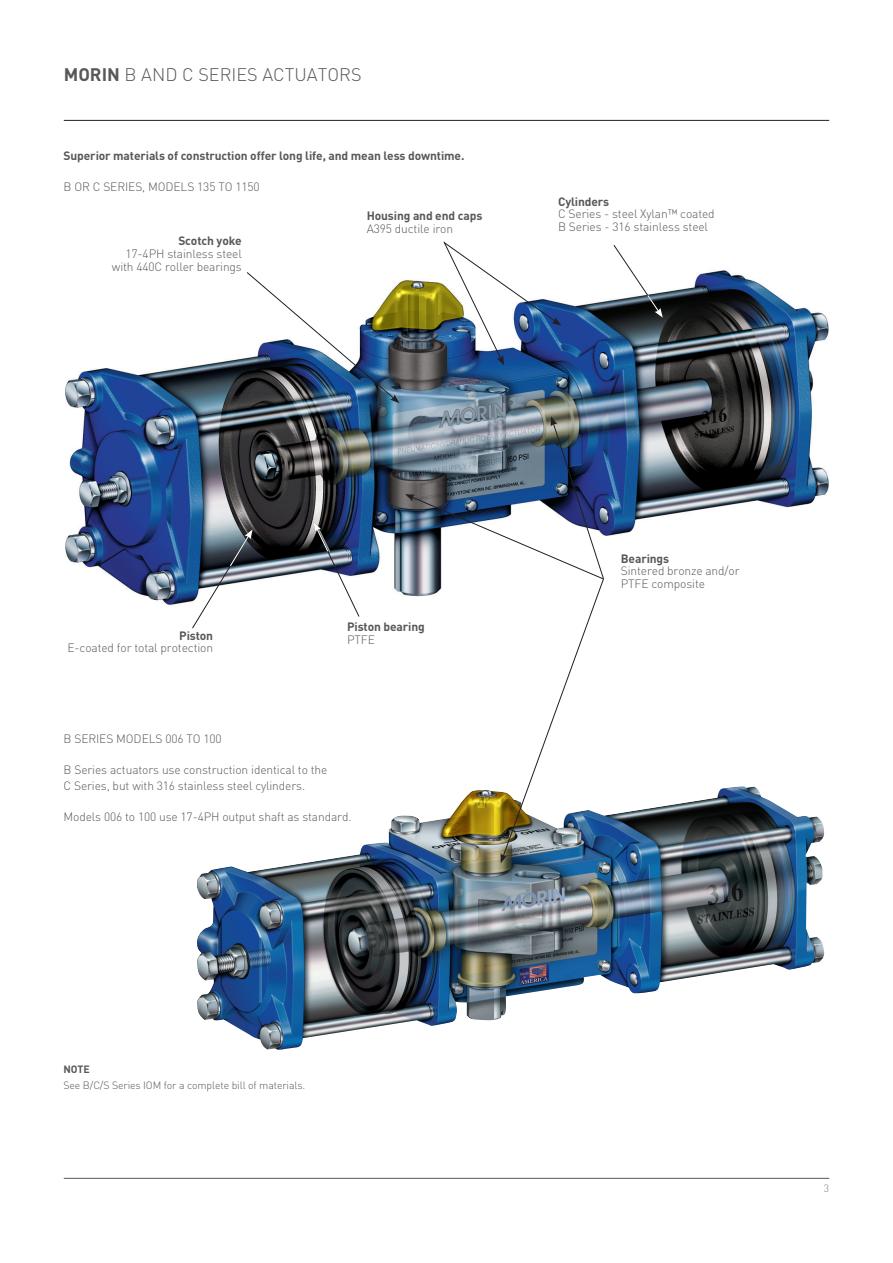
<style>
.page{position:relative;width:893px;height:1263px;background:#fff}
.page>*{position:absolute;margin:0;border:0;box-sizing:border-box;transform-origin:0 0}
.Page_Heading{font:300 18px "DIN Pro";color:#57585a}
.Image_Annotation_Big{font:300 12px "DIN Pro";letter-spacing:-.01em;color:#57585a}
.Body{font:300 12px/15.8px "DIN Pro";letter-spacing:-.01em;color:#57585a}
.Subsubtitle{font:700 12px "DIN Pro";letter-spacing:-.01em;color:#57585a}
.Image_Annotation_Big-2{font:700 12px "DIN Pro";letter-spacing:-.01em;color:#57585a}
.Image_Title{font:300 12px "DIN Pro";letter-spacing:-.01em;color:#57585a}
.Notes_Body{font:300 10.5px "DIN Pro";letter-spacing:-.01em;color:#57585a}
.Notes_Title{font:700 10.5px "DIN Pro";color:#57585a}
.t1{font:300 10.5px "DIN Pro";color:#808285}
.s1{font-weight:700}
</style>
<div class="page">
<hr style="left:64px;top:120px;width:765px;height:1px;background:#231f20">
<hr style="left:64px;top:1178px;width:765px;height:1px;background:#57585a">
<img style="left:65px;top:270px;width:764px;height:336px">
<img style="left:197px;top:786px;width:628px;height:264px">
<svg style="left:443px;top:241px;width:118px;height:124px"></svg>
<img style="left:246px;top:271px;width:153px;height:132px">
<svg style="left:191px;top:529px;width:62px;height:100px"></svg>
<svg style="left:314px;top:522px;width:46px;height:95px"></svg>
<img style="left:405px;top:416px;width:200px;height:447px">
<svg style="left:613px;top:245px;width:50px;height:73px"></svg>
<p class="Page_Heading" style="left:64px;top:61px;width:299px"><span class="s1">MORIN</span> B AND C SERIES ACTUATORS</p>
<p class="Subsubtitle" style="left:64px;top:145px;width:402px">Superior materials of construction offer long life, and mean less downtime.</p>
<p class="Image_Title" style="left:64px;top:178px;width:198px">B OR C SERIES, MODELS 135 TO 1150</p>
<p class="Image_Annotation_Big-2" style="left:178px;top:231px;width:65px">Scotch yoke</p>
<p class="Image_Annotation_Big" style="left:126px;top:244px;width:118px">17-4PH stainless steel</p>
<p class="Image_Annotation_Big" style="left:112px;top:257px;width:131px">with 440C roller bearings</p>
<p class="Image_Annotation_Big-2" style="left:367px;top:206px;width:117px">Housing and end caps</p>
<p class="Image_Annotation_Big" style="left:367px;top:219px;width:88px">A395 ductile iron</p>
<p class="Image_Annotation_Big-2" style="left:558px;top:191px;width:53px">Cylinders</p>
<p class="Image_Annotation_Big" style="left:558px;top:205px;width:158px">C Series - steel Xylan™ coated</p>
<p class="Image_Annotation_Big" style="left:558px;top:218px;width:152px">B Series - 316 stainless steel</p>
<p class="Image_Annotation_Big-2" style="left:179px;top:625px;width:35px">Piston</p>
<p class="Image_Annotation_Big" style="left:68px;top:639px;width:147px">E-coated for total protection</p>
<p class="Image_Annotation_Big-2" style="left:347px;top:617px;width:79px">Piston bearing</p>
<p class="Image_Annotation_Big" style="left:347px;top:631px;width:29px">PTFE</p>
<p class="Image_Title" style="left:64px;top:729px;width:160px">B SERIES MODELS 006 TO 100</p>
<p class="Body" style="left:64px;top:761px;width:265px">B Series actuators use construction identical to the<br>C Series, but with 316 stainless steel cylinders.</p>
<p class="Body" style="left:64px;top:808px;width:289px">Models 006 to 100 use 17-4PH output shaft as standard.</p>
<p class="Notes_Title" style="left:64px;top:1061px;width:28px">NOTE</p>
<p class="Notes_Body" style="left:64px;top:1077px;width:243px">See B/C/S Series IOM for a complete bill of materials.</p>
<p class="Image_Annotation_Big-2" style="left:621px;top:548px;width:50px">Bearings</p>
<p class="Image_Annotation_Big" style="left:621px;top:562px;width:120px">Sintered bronze and/or</p>
<p class="Image_Annotation_Big" style="left:621px;top:575px;width:86px">PTFE composite</p>
<p class="t1" style="left:824px;top:1180px;width:7px">3</p>
</div>
